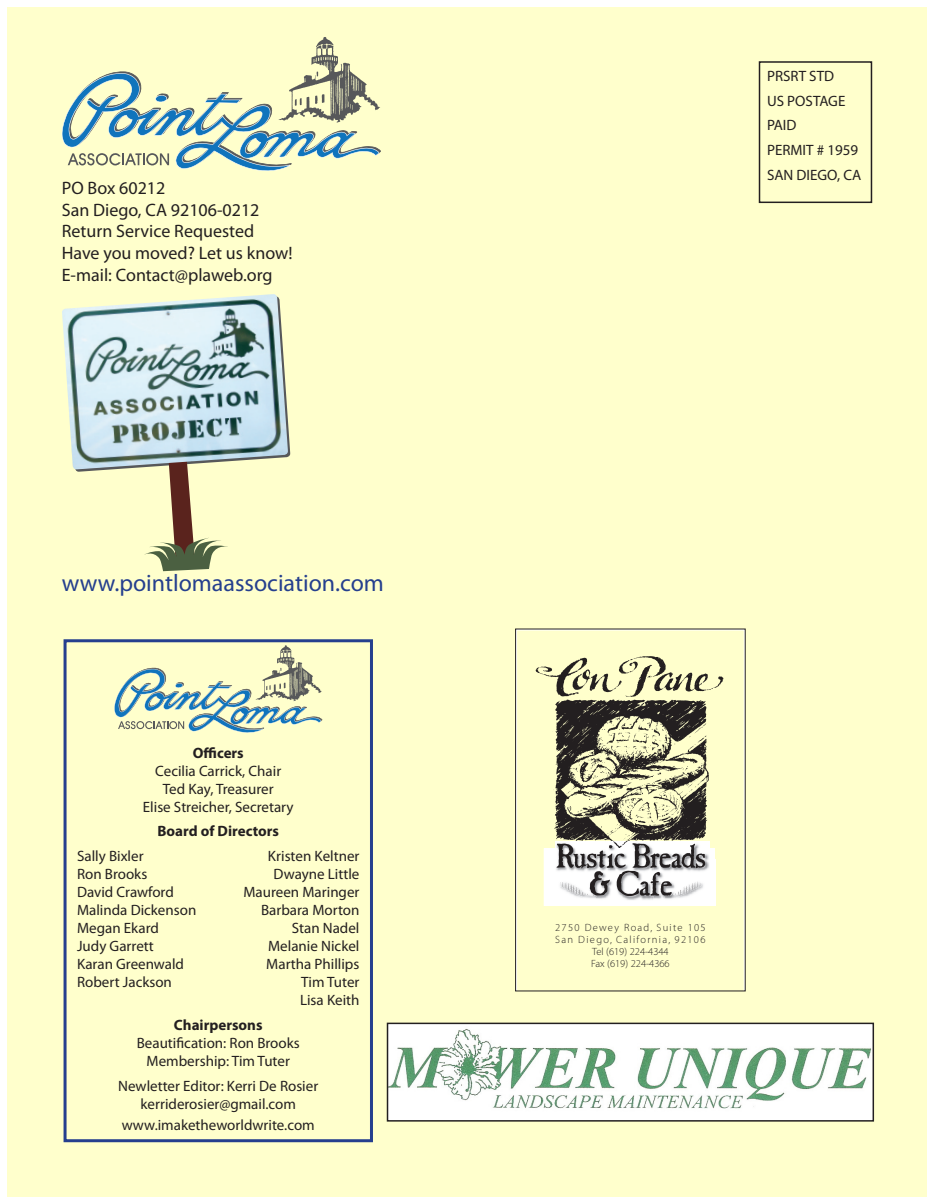
<style>
.page{position:relative;width:934px;height:1204px;background:#fff}
.page>*{position:absolute;margin:0;border:0;box-sizing:border-box;transform-origin:0 0}
.t1{font:24px "Myriad Pro";color:#253f8e}
.t2{font:18px/21.6px "Myriad Pro";color:#231f20}
.t3{font:15px/18px "Myriad Pro";color:#231f20;text-align:center}
.t4{font:700 15px "Myriad Pro";color:#231f20}
.t5{font:10.5px/12px "Myriad MM.215.600";letter-spacing:.12em;color:#231f20;text-align:center}
</style>
<div class="page">
<div style="left:8px;top:8px;width:918px;height:1188px;background:#ffc"></div>
<svg style="left:64px;top:296px;width:226px;height:275px"></svg>
<svg style="left:62px;top:37px;width:319px;height:134px"></svg>
<div style="left:758px;top:61px;width:114px;height:142px;border:2px solid #231f20"></div>
<div style="left:64px;top:639px;width:309px;height:503px;border:3px solid #253f8e"></div>
<svg style="left:114px;top:645px;width:208px;height:87px"></svg>
<svg style="left:517px;top:630px;width:226px;height:276px"></svg>
<img style="left:535px;top:652px;width:192px;height:252px">
<img style="left:548px;top:905px;width:61px;height:1px">
<img style="left:555px;top:841px;width:155px;height:2px">
<div style="left:515px;top:628px;width:230px;height:363px;border:1px solid #231f20"></div>
<img style="left:390px;top:1025px;width:481px;height:93px">
<div style="left:387px;top:1022px;width:487px;height:99px;border:2px solid #231f20"></div>
<svg style="left:543px;top:843px;width:172px;height:62px;background:#cbcaca"></svg>
<p class="t2" style="left:62px;top:177px;width:232px">PO Box 60212<br>San Diego, CA 92106-0212<br>Return Service Requested<br>Have you moved? Let us know!<br>E-mail: Contact@plaweb.org</p>
<h1 class="t1" style="left:62px;top:568px;width:324px">www.pointlomaassociation.com</h1>
<p class="t4" style="left:193px;top:742px;width:53px">Officers</p>
<p class="t3" style="left:143px;top:761px;width:152px">Cecilia Carrick, Chair<br>Ted Kay, Treasurer<br>Elise Streicher, Secretary</p>
<p class="t4" style="left:157px;top:821px;width:123px">Board of Directors</p>
<p class="t3" style="left:77px;top:846px;width:68px">Sally Bixler</p>
<p class="t3" style="left:268px;top:846px;width:93px">Kristen Keltner</p>
<p class="t3" style="left:77px;top:864px;width:72px">Ron Brooks</p>
<p class="t3" style="left:273px;top:864px;width:87px">Dwayne Little</p>
<p class="t3" style="left:77px;top:882px;width:98px">David Crawford</p>
<p class="t3" style="left:243px;top:882px;width:117px">Maureen Maringer</p>
<p class="t3" style="left:77px;top:900px;width:121px">Malinda Dickenson</p>
<p class="t3" style="left:261px;top:900px;width:100px">Barbara Morton</p>
<p class="t3" style="left:77px;top:918px;width:83px">Megan Ekard</p>
<p class="t3" style="left:292px;top:918px;width:69px">Stan Nadel</p>
<p class="t3" style="left:77px;top:936px;width:78px">Judy Garrett</p>
<p class="t3" style="left:268px;top:936px;width:93px">Melanie Nickel</p>
<p class="t3" style="left:77px;top:954px;width:108px">Karan Greenwald</p>
<p class="t3" style="left:266px;top:954px;width:95px">Martha Phillips</p>
<p class="t3" style="left:77px;top:972px;width:96px">Robert Jackson</p>
<p class="t3" style="left:300px;top:972px;width:61px;text-align:left">Tim Tuter<br>Lisa Keith</p>
<p class="t4" style="left:174px;top:1015px;width:90px">Chairpersons</p>
<p class="t3" style="left:137px;top:1033px;width:164px">Beautification: Ron Brooks<br>Membership: Tim Tuter</p>
<p class="t3" style="left:118px;top:1076px;width:201px">Newletter Editor: Kerri De Rosier kerriderosier@gmail.com</p>
<p class="t3" style="left:122px;top:1116px;width:194px">www.imaketheworldwrite.com</p>
<p class="t3" style="left:767px;top:63px;width:96px;line-height:24.8px;text-align:left">PRSRT STD<br>US POSTAGE<br>PAID<br>PERMIT # 1959<br>SAN DIEGO, CA</p>
<p class="t5" style="left:555px;top:921px;width:152px">2750 Dewey Road, Suite 105<br>San Diego, California, 92106<br>Tel (619) 224-4344<br>Fax (619) 224-4366</p>
</div>
